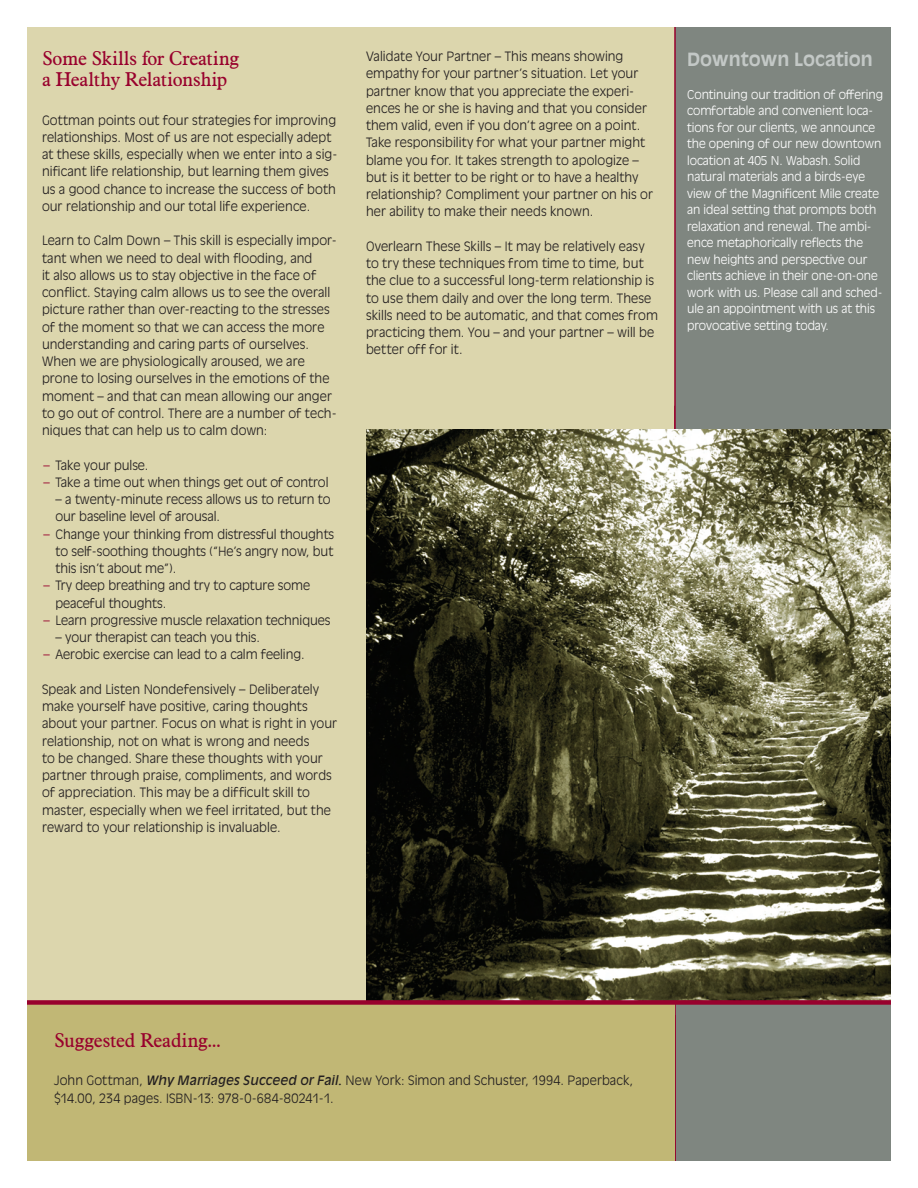
<style>
.page{position:relative;width:918px;height:1188px;background:#fff}
.page>*{position:absolute;margin:0;border:0;box-sizing:border-box;transform-origin:0 0}
.body{font:19.5px/21px "Aldine 721 BT";letter-spacing:-.01em;color:#98012d}
.t1{font:700 18px "Antique Olive";letter-spacing:-.005em;color:#c3c8c6}
.body-2{font:300 12.75px/17.2px "Antique Olive";letter-spacing:.01em;color:#231f20}
.Bullet{font:300 12.75px/17.2px "Antique Olive";letter-spacing:-.005em;color:#231f20}
.white_text{font:300 12px/16.5px "Antique Olive";letter-spacing:-.005em;color:#fff}
.s1{color:#98012d}
.s2{font-weight:400;font-style:italic}
</style>
<div class="page">
<div style="left:27px;top:27px;width:864px;height:1134px;background:#dcd6ad"></div>
<div style="left:676px;top:406px;width:215px;height:755px;background:#7f8680"></div>
<div style="left:676px;top:27px;width:215px;height:988px;background:#7f8680"></div>
<hr style="left:674px;top:27px;width:2px;height:1134px;background:#98012d">
<div style="left:28px;top:1003px;width:647px;height:158px;background:#c1b775"></div>
<img style="left:366px;top:430px;width:525px;height:570px">
<div style="left:27px;top:1000px;width:864px;height:5px;background:#98012d"></div>
<p class="body" style="left:42px;top:48px;width:199px">Some Skills for Creating a Healthy Relationship</p>
<p class="body-2" style="left:42px;top:111px;width:297px">Gottman points out four strategies for improving relationships. Most of us are not especially adept at these skills, especially when we enter into a sig&shy;nificant life relationship, but learning them gives us a good chance to increase the success of both our relationship and our total life experience.</p>
<p class="body-2" style="left:42px;top:232px;width:296px">Learn to Calm Down – This skill is especially impor&shy;tant when we need to deal with flooding, and<br>it also allows us to stay objective in the face of conflict. Staying calm allows us to see the overall picture rather than over-reacting to the stresses of the moment so that we can access the more understanding and caring parts of ourselves.<br>When we are physiologically aroused, we are prone to losing ourselves in the emotions of the moment – and that can mean allowing our anger to go out of control. There are a number of tech&shy;niques that can help us to calm down:</p>
<p class="Bullet" style="left:44px;top:456px;width:107px"><span class="s1">–</span> Take your pulse.</p>
<p class="Bullet" style="left:44px;top:473px;width:287px"><span class="s1">–</span> Take a time out when things get out of control</p>
<p class="Bullet" style="left:56px;top:490px;width:277px">– a twenty-minute recess allows us to return to our baseline level of arousal.</p>
<p class="Bullet" style="left:56px;top:525px;width:280px;text-align:justify;text-indent:-12px"><span class="s1">–</span> Change your thinking from distressful thoughts to self-soothing thoughts (“He’s angry now, but this isn’t about me”).</p>
<p class="Bullet" style="left:56px;top:577px;width:256px;text-indent:-12px"><span class="s1">–</span> Try deep breathing and try to capture some peaceful thoughts.</p>
<p class="Bullet" style="left:44px;top:611px;width:288px"><span class="s1">–</span> Learn progressive muscle relaxation techniques</p>
<p class="Bullet" style="left:56px;top:628px;width:206px">– your therapist can teach you this.</p>
<p class="Bullet" style="left:44px;top:646px;width:263px"><span class="s1">–</span> Aerobic exercise can lead to a calm feeling.</p>
<p class="body-2" style="left:42px;top:680px;width:297px">Speak and Listen Nondefensively – Deliberately make yourself have positive, caring thoughts about your partner. Focus on what is right in your relationship, not on what is wrong and needs<br>to be changed. Share these thoughts with your partner through praise, compliments, and words of appreciation. This may be a difficult skill to master, especially when we feel irritated, but the reward to your relationship is invaluable.</p>
<p class="body-2" style="left:366px;top:47px;width:289px">Validate Your Partner – This means showing empathy for your partner’s situation. Let your partner know that you appreciate the experi&shy;ences he or she is having and that you consider them valid, even if you don’t agree on a point.<br>Take responsibility for what your partner might blame you for. It takes strength to apologize – but is it better to be right or to have a healthy relationship? Compliment your partner on his or her ability to make their needs known.</p>
<p class="body-2" style="left:366px;top:237px;width:294px">Overlearn These Skills – It may be relatively easy to try these techniques from time to time, but the clue to a successful long-term relationship is to use them daily and over the long term. These skills need to be automatic, and that comes from practicing them. You – and your partner – will be better off for it.</p>
<p class="t1" style="left:687px;top:48px;width:187px">Downtown Location</p>
<p class="white_text" style="left:687px;top:85px;width:197px">Continuing our tradition of offering comfortable and convenient loca&shy;tions for our clients, we announce the opening of our new downtown location at 405 N. Wabash. Solid natural materials and a birds-eye view of the Magnificent Mile create an ideal setting that prompts both relaxation and renewal. The ambi&shy;ence metaphorically reflects the new heights and perspective our clients achieve in their one-on-one work with us. Please call and sched&shy;ule an appointment with us at this provocative setting today.</p>
<p class="body" style="left:54px;top:1029px;width:169px">Suggested Reading...</p>
<p class="body-2" style="left:54px;top:1072px;width:581px">John Gottman, <span class="s2">Why Marriages Succeed or Fail.</span> New York: Simon and Schuster, 1994. Paperback, $14.00, 234 pages. ISBN-13: 978-0-684-80241-1.</p>
</div>
